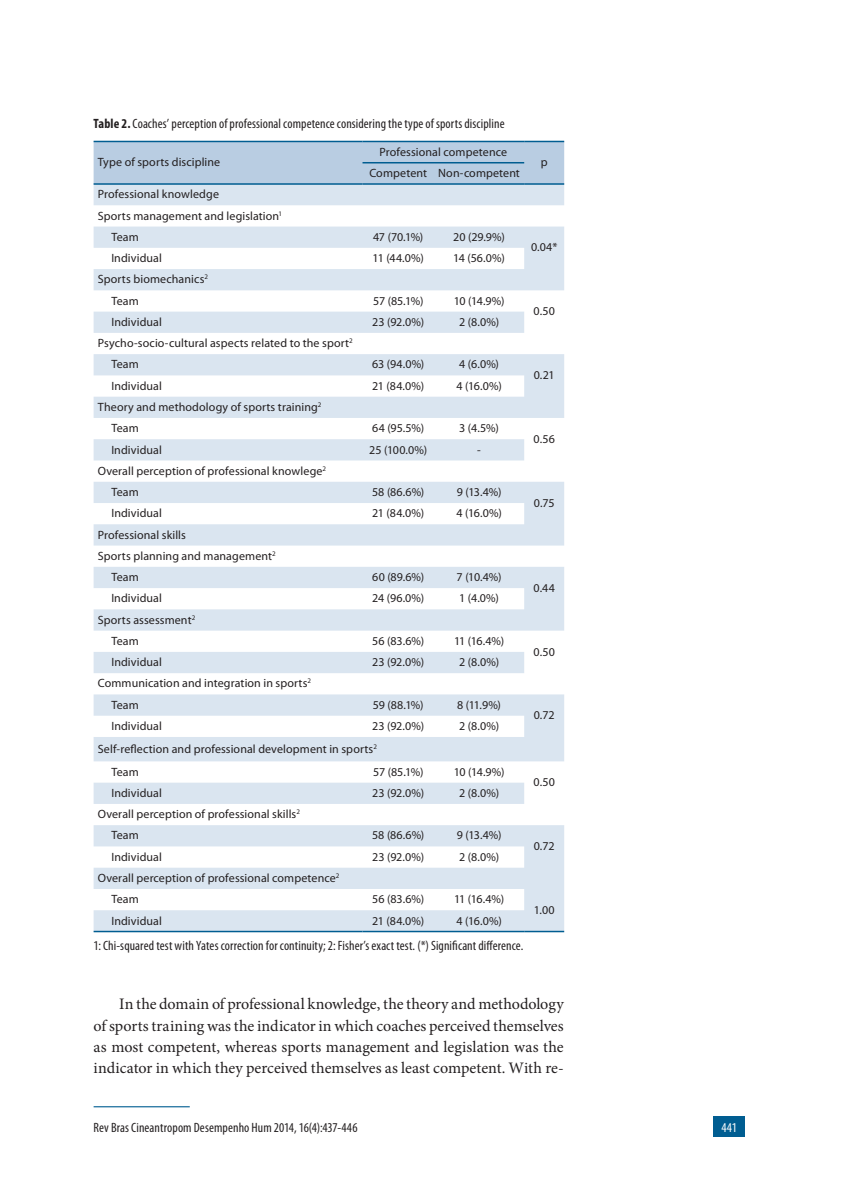
<style>
.page{position:relative;width:851px;height:1191px;background:#fff}
.page>*{position:absolute;margin:0;border:0;box-sizing:border-box;transform-origin:0 0}
.t1{font:16.05px/21.3px "Minion Pro";color:#231f20;text-align:justify}
.t2{font:condensed 13.5px "Myriad Pro";letter-spacing:.01em;color:#231f20}
.t3{font:condensed 13.5px "Myriad Pro";color:#fff}
.t4{font:12px/21.3px "Myriad Pro";letter-spacing:.005em;color:#231f20}
.s1{font-weight:700}
</style>
<div class="page">
<hr style="left:94px;top:1106px;width:96px;height:1px;background:#005d91">
<div style="left:713px;top:1116px;width:31px;height:20px;background:#005d91"></div>
<div style="left:94px;top:142px;width:470px;height:41px;background:#b9cde2"></div>
<svg style="left:94px;top:185px;width:470px;height:745px;fill:#dae5f0"></svg>
<hr style="left:362px;top:162px;width:72px;height:1px;background:#005d91">
<hr style="left:434px;top:162px;width:90px;height:1px;background:#005d91">
<hr style="left:94px;top:141px;width:268px;height:1px;background:#005d91">
<hr style="left:362px;top:141px;width:72px;height:1px;background:#005d91">
<hr style="left:434px;top:141px;width:90px;height:1px;background:#005d91">
<hr style="left:524px;top:141px;width:40px;height:1px;background:#005d91">
<hr style="left:94px;top:183px;width:268px;height:2px;background:#005d91">
<hr style="left:362px;top:183px;width:72px;height:2px;background:#005d91">
<hr style="left:434px;top:183px;width:90px;height:2px;background:#005d91">
<hr style="left:524px;top:183px;width:40px;height:2px;background:#005d91">
<hr style="left:94px;top:930px;width:268px;height:2px;background:#005d91">
<hr style="left:362px;top:930px;width:72px;height:2px;background:#005d91">
<hr style="left:434px;top:930px;width:90px;height:2px;background:#005d91">
<hr style="left:524px;top:930px;width:40px;height:2px;background:#005d91">
<p class="t2" style="left:94px;top:115px;width:412px"><span class="s1">Table 2.</span> Coaches’ perception of professional competence considering the type of sports discipline</p>
<p class="t4" style="left:98px;top:151px;width:124px">Type of sports discipline</p>
<p class="t4" style="left:379px;top:141px;width:129px">Professional competence</p>
<p class="t4" style="left:369px;top:162px;width:152px">Competent Non-competent</p>
<p class="t4" style="left:98px;top:183px;width:123px">Professional knowledge</p>
<p class="t4" style="left:98px;top:205px;width:186px">Sports management and legislation<sup>1</sup></p>
<p class="t4" style="left:111px;top:226px;width:29px">Team</p>
<p class="t4" style="left:373px;top:226px;width:52px">47 (70.1%)</p>
<p class="t4" style="left:453px;top:226px;width:53px">20 (29.9%)</p>
<p class="t4" style="left:111px;top:247px;width:52px">Individual</p>
<p class="t4" style="left:372px;top:247px;width:53px">11 (44.0%)</p>
<p class="t4" style="left:453px;top:247px;width:53px">14 (56.0%)</p>
<p class="t4" style="left:111px;top:268px;width:98px;text-indent:-14px">Sports biomechanics<sup>2<br></sup>Team</p>
<p class="t4" style="left:373px;top:290px;width:52px">57 (85.1%)</p>
<p class="t4" style="left:453px;top:290px;width:52px">10 (14.9%)</p>
<p class="t4" style="left:111px;top:311px;width:52px">Individual</p>
<p class="t4" style="left:372px;top:311px;width:53px">23 (92.0%)</p>
<p class="t4" style="left:459px;top:311px;width:41px">2 (8.0%)</p>
<p class="t4" style="left:111px;top:332px;width:243px;text-indent:-13px">Psycho-socio-cultural aspects related to the sport<sup>2<br></sup>Team</p>
<p class="t4" style="left:372px;top:353px;width:54px">63 (94.0%)</p>
<p class="t4" style="left:459px;top:353px;width:41px">4 (6.0%)</p>
<p class="t4" style="left:111px;top:375px;width:52px">Individual</p>
<p class="t4" style="left:372px;top:375px;width:53px">21 (84.0%)</p>
<p class="t4" style="left:456px;top:375px;width:47px">4 (16.0%)</p>
<p class="t4" style="left:111px;top:396px;width:211px;text-indent:-14px">Theory and methodology of sports training<sup>2<br></sup>Team</p>
<p class="t4" style="left:372px;top:417px;width:54px">64 (95.5%)</p>
<p class="t4" style="left:459px;top:417px;width:41px">3 (4.5%)</p>
<p class="t4" style="left:111px;top:438px;width:52px">Individual</p>
<p class="t4" style="left:369px;top:438px;width:59px">25 (100.0%)</p>
<p class="t4" style="left:477px;top:438px;width:5px">-</p>
<p class="t4" style="left:111px;top:460px;width:216px;text-indent:-14px">Overall perception of professional knowlege<sup>2<br></sup>Team</p>
<p class="t4" style="left:372px;top:481px;width:54px">58 (86.6%)</p>
<p class="t4" style="left:456px;top:481px;width:46px">9 (13.4%)</p>
<p class="t4" style="left:111px;top:502px;width:52px">Individual</p>
<p class="t4" style="left:372px;top:502px;width:53px">21 (84.0%)</p>
<p class="t4" style="left:456px;top:502px;width:47px">4 (16.0%)</p>
<p class="t4" style="left:98px;top:524px;width:89px">Professional skills</p>
<p class="t4" style="left:98px;top:545px;width:179px">Sports planning and management<sup>2</sup></p>
<p class="t4" style="left:111px;top:566px;width:29px">Team</p>
<p class="t4" style="left:372px;top:566px;width:53px">60 (89.6%)</p>
<p class="t4" style="left:456px;top:566px;width:46px">7 (10.4%)</p>
<p class="t4" style="left:111px;top:587px;width:52px">Individual</p>
<p class="t4" style="left:372px;top:587px;width:54px">24 (96.0%)</p>
<p class="t4" style="left:459px;top:587px;width:41px">1 (4.0%)</p>
<p class="t4" style="left:111px;top:609px;width:85px;text-indent:-14px">Sports assessment<sup>2<br></sup>Team</p>
<p class="t4" style="left:372px;top:630px;width:53px">56 (83.6%)</p>
<p class="t4" style="left:454px;top:630px;width:52px">11 (16.4%)</p>
<p class="t4" style="left:111px;top:651px;width:52px">Individual</p>
<p class="t4" style="left:372px;top:651px;width:53px">23 (92.0%)</p>
<p class="t4" style="left:459px;top:651px;width:41px">2 (8.0%)</p>
<p class="t4" style="left:111px;top:672px;width:201px;text-indent:-14px">Communication and integration in sports<sup>2<br></sup>Team</p>
<p class="t4" style="left:373px;top:694px;width:52px">59 (88.1%)</p>
<p class="t4" style="left:457px;top:694px;width:45px">8 (11.9%)</p>
<p class="t4" style="left:111px;top:715px;width:52px">Individual</p>
<p class="t4" style="left:372px;top:715px;width:53px">23 (92.0%)</p>
<p class="t4" style="left:459px;top:715px;width:41px">2 (8.0%)</p>
<p class="t4" style="left:111px;top:737px;width:267px;line-height:22.8px;text-indent:-13px">Self-reflection and professional development in sports<sup>2<br></sup>Team</p>
<p class="t4" style="left:373px;top:761px;width:52px">57 (85.1%)</p>
<p class="t4" style="left:453px;top:761px;width:52px">10 (14.9%)</p>
<p class="t4" style="left:111px;top:782px;width:52px">Individual</p>
<p class="t4" style="left:372px;top:782px;width:53px">23 (92.0%)</p>
<p class="t4" style="left:459px;top:782px;width:41px">2 (8.0%)</p>
<p class="t4" style="left:111px;top:803px;width:190px;text-indent:-13px">Overall perception of professional skills<sup>2<br></sup>Team</p>
<p class="t4" style="left:372px;top:824px;width:54px">58 (86.6%)</p>
<p class="t4" style="left:456px;top:824px;width:46px">9 (13.4%)</p>
<p class="t4" style="left:111px;top:846px;width:52px">Individual</p>
<p class="t4" style="left:372px;top:846px;width:53px">23 (92.0%)</p>
<p class="t4" style="left:459px;top:846px;width:41px">2 (8.0%)</p>
<p class="t4" style="left:111px;top:867px;width:229px;text-indent:-13px">Overall perception of professional competence<sup>2<br></sup>Team</p>
<p class="t4" style="left:372px;top:888px;width:53px">56 (83.6%)</p>
<p class="t4" style="left:454px;top:888px;width:52px">11 (16.4%)</p>
<p class="t4" style="left:111px;top:909px;width:52px">Individual</p>
<p class="t4" style="left:372px;top:909px;width:53px">21 (84.0%)</p>
<p class="t4" style="left:456px;top:909px;width:47px">4 (16.0%)</p>
<p class="t2" style="left:94px;top:937px;width:431px">1: Chi-squared test with Yates correction for continuity; 2: Fisher’s exact test. (*) Significant difference.</p>
<p class="t4" style="left:540px;top:151px;width:8px">p</p>
<p class="t4" style="left:531px;top:237px;width:28px">0.04*</p>
<p class="t4" style="left:533px;top:300px;width:23px">0.50</p>
<p class="t4" style="left:533px;top:364px;width:22px">0.21</p>
<p class="t4" style="left:533px;top:428px;width:23px">0.56</p>
<p class="t4" style="left:533px;top:492px;width:22px">0.75</p>
<p class="t4" style="left:533px;top:577px;width:23px">0.44</p>
<p class="t4" style="left:533px;top:640px;width:23px">0.50</p>
<p class="t4" style="left:533px;top:704px;width:22px">0.72</p>
<p class="t4" style="left:533px;top:771px;width:23px">0.50</p>
<p class="t4" style="left:533px;top:835px;width:22px">0.72</p>
<p class="t4" style="left:533px;top:899px;width:22px">1.00</p>
<p class="t1" style="left:94px;top:993px;width:471px;text-indent:26px">In the domain of professional knowledge, the theory and methodology of sports training was the indicator in which coaches perceived themselves as most competent, whereas sports management and legislation was the indicator in which they perceived themselves as least competent. With re-</p>
<p class="t2" style="left:94px;top:1119px;width:265px">Rev Bras Cineantropom Desempenho Hum 2014, 16(4):437-446</p>
<p class="t3" style="left:721px;top:1119px;width:17px">441</p>
</div>
